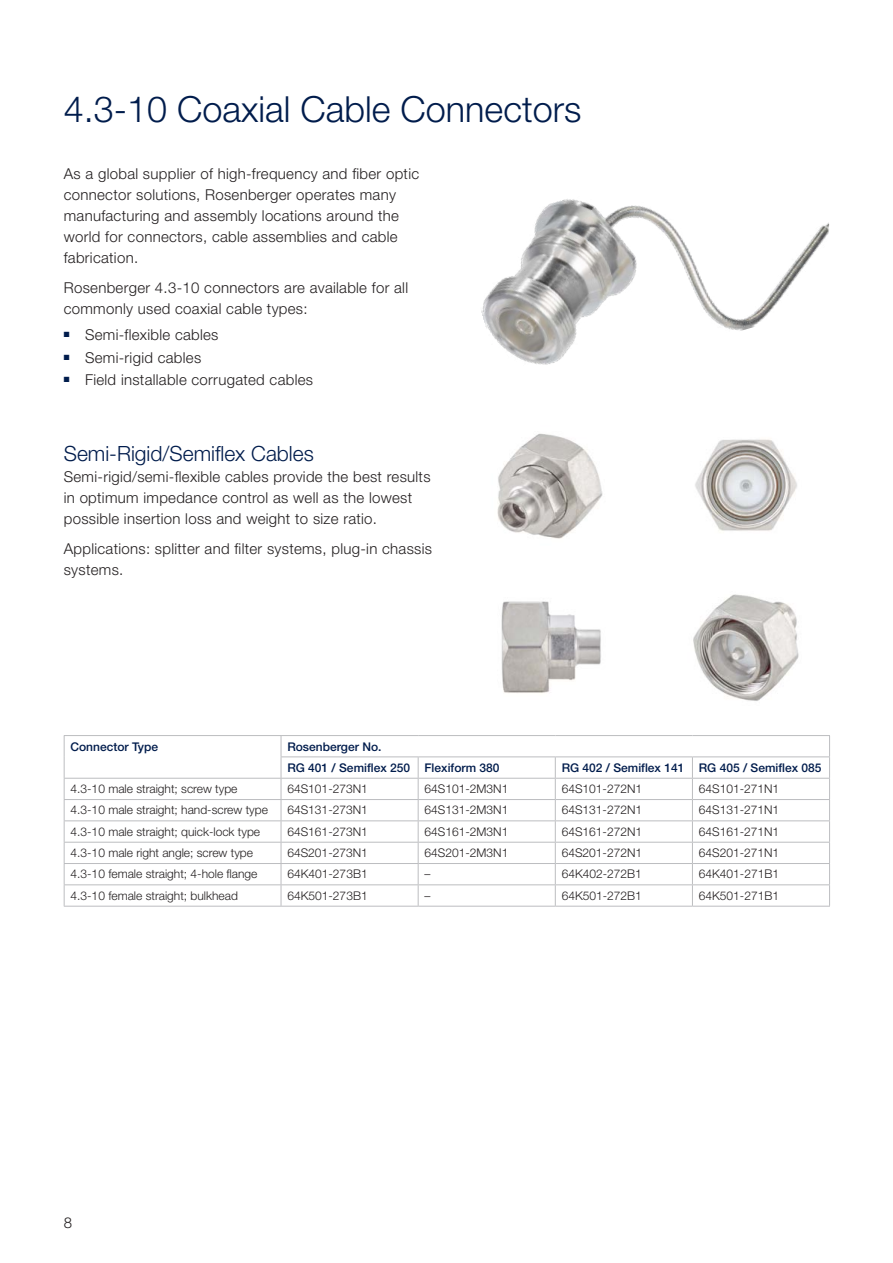
<style>
.page{position:relative;width:893px;height:1263px;background:#fff}
.page>*{position:absolute;margin:0;border:0;box-sizing:border-box;transform-origin:0 0}
.Ueberschrift_1_24_29{font:300 36px "Helvetica Neue LT Pro";color:#001c4c}
.Ueberschrift_2_14_17{font:300 21px "Helvetica Neue LT Pro";color:#001c4c}
.Fließtext_10_14pt_LW{font:300 15px/21px "Helvetica Neue LT Pro";letter-spacing:.02em;color:#231f20}
.Tabellentext_8_10pt{font:300 12px "Helvetica Neue LT Pro";color:#231f20}
.Tabellenheader_8_10p{font:500 12px "Helvetica Neue LT Pro";color:#001c4c}
</style>
<div class="page">
<img style="left:497px;top:433px;width:106px;height:260px">
<img style="left:481px;top:199px;width:348px;height:166px">
<img style="left:693px;top:439px;width:106px;height:262px">
<hr style="left:64px;top:735px;width:217px;height:1px;background:#bcbdc0">
<hr style="left:281px;top:735px;width:137px;height:1px;background:#bcbdc0">
<hr style="left:418px;top:735px;width:137px;height:1px;background:#bcbdc0">
<hr style="left:555px;top:735px;width:137px;height:1px;background:#bcbdc0">
<hr style="left:692px;top:735px;width:138px;height:1px;background:#bcbdc0">
<hr style="left:64px;top:778px;width:217px;height:1px;background:#bcbdc0">
<hr style="left:281px;top:778px;width:137px;height:1px;background:#bcbdc0">
<hr style="left:418px;top:778px;width:137px;height:1px;background:#bcbdc0">
<hr style="left:555px;top:778px;width:137px;height:1px;background:#bcbdc0">
<hr style="left:692px;top:778px;width:138px;height:1px;background:#bcbdc0">
<hr style="left:64px;top:799px;width:217px;height:1px;background:#bcbdc0">
<hr style="left:281px;top:799px;width:137px;height:1px;background:#bcbdc0">
<hr style="left:418px;top:799px;width:137px;height:1px;background:#bcbdc0">
<hr style="left:555px;top:799px;width:137px;height:1px;background:#bcbdc0">
<hr style="left:692px;top:799px;width:138px;height:1px;background:#bcbdc0">
<hr style="left:64px;top:820px;width:217px;height:1px;background:#bcbdc0">
<hr style="left:281px;top:820px;width:137px;height:1px;background:#bcbdc0">
<hr style="left:418px;top:820px;width:137px;height:1px;background:#bcbdc0">
<hr style="left:555px;top:820px;width:137px;height:1px;background:#bcbdc0">
<hr style="left:692px;top:820px;width:138px;height:1px;background:#bcbdc0">
<hr style="left:64px;top:842px;width:217px;height:1px;background:#bcbdc0">
<hr style="left:281px;top:842px;width:137px;height:1px;background:#bcbdc0">
<hr style="left:418px;top:842px;width:137px;height:1px;background:#bcbdc0">
<hr style="left:555px;top:842px;width:137px;height:1px;background:#bcbdc0">
<hr style="left:692px;top:842px;width:138px;height:1px;background:#bcbdc0">
<hr style="left:64px;top:863px;width:217px;height:1px;background:#bcbdc0">
<hr style="left:281px;top:863px;width:137px;height:1px;background:#bcbdc0">
<hr style="left:418px;top:863px;width:137px;height:1px;background:#bcbdc0">
<hr style="left:555px;top:863px;width:137px;height:1px;background:#bcbdc0">
<hr style="left:692px;top:863px;width:138px;height:1px;background:#bcbdc0">
<hr style="left:64px;top:884px;width:217px;height:1px;background:#bcbdc0">
<svg style="left:64px;top:736px;width:1px;height:170px"></svg>
<hr style="left:281px;top:884px;width:137px;height:1px;background:#bcbdc0">
<svg style="left:281px;top:736px;width:1px;height:170px"></svg>
<hr style="left:418px;top:884px;width:137px;height:1px;background:#bcbdc0">
<svg style="left:418px;top:757px;width:1px;height:149px"></svg>
<hr style="left:555px;top:884px;width:137px;height:1px;background:#bcbdc0">
<svg style="left:555px;top:757px;width:1px;height:149px"></svg>
<hr style="left:692px;top:884px;width:138px;height:1px;background:#bcbdc0">
<svg style="left:692px;top:757px;width:1px;height:149px"></svg>
<svg style="left:829px;top:736px;width:1px;height:170px"></svg>
<hr style="left:64px;top:906px;width:217px;height:1px;background:#bcbdc0">
<hr style="left:281px;top:906px;width:137px;height:1px;background:#bcbdc0">
<hr style="left:418px;top:906px;width:137px;height:1px;background:#bcbdc0">
<hr style="left:555px;top:906px;width:137px;height:1px;background:#bcbdc0">
<hr style="left:692px;top:906px;width:138px;height:1px;background:#bcbdc0">
<hr style="left:281px;top:756px;width:137px;height:1px;background:#bcbdc0">
<hr style="left:418px;top:756px;width:137px;height:1px;background:#bcbdc0">
<hr style="left:555px;top:756px;width:137px;height:1px;background:#bcbdc0">
<hr style="left:692px;top:756px;width:138px;height:1px;background:#bcbdc0">
<p class="Ueberschrift_1_24_29" style="left:64px;top:88px;width:519px">4.3-10 Coaxial Cable Connectors</p>
<p class="Fließtext_10_14pt_LW" style="left:64px;top:163px;width:357px">As a global supplier of high-frequency and fiber optic connector solutions, Rosenberger operates many manufacturing and assembly locations around the world for connectors, cable assemblies and cable fabrication.</p>
<p class="Fließtext_10_14pt_LW" style="left:64px;top:277px;width:346px">Rosenberger 4.3-10 connectors are available for all commonly used coaxial cable types:</p>
<p class="Fließtext_10_14pt_LW" style="left:64px;top:324px;width:156px"><sup>■</sup> Semi-flexible cables</p>
<p class="Fließtext_10_14pt_LW" style="left:64px;top:347px;width:139px"><sup>■</sup> Semi-rigid cables</p>
<p class="Fließtext_10_14pt_LW" style="left:64px;top:369px;width:251px"><sup>■</sup> Field installable corrugated cables</p>
<p class="Ueberschrift_2_14_17" style="left:64px;top:441px;width:252px">Semi-Rigid/Semiflex Cables</p>
<p class="Fließtext_10_14pt_LW" style="left:64px;top:466px;width:368px">Semi-rigid/semi-flexible cables provide the best results in optimum impedance control as well as the lowest possible insertion loss and weight to size ratio.</p>
<p class="Fließtext_10_14pt_LW" style="left:64px;top:538px;width:370px">Applications: splitter and filter systems, plug-in chassis systems.</p>
<p class="Tabellenheader_8_10p" style="left:71px;top:739px;width:89px">Connector Type</p>
<p class="Tabellenheader_8_10p" style="left:287px;top:739px;width:96px">Rosenberger No.</p>
<p class="Tabellenheader_8_10p" style="left:287px;top:760px;width:124px">RG 401 / Semiflex 250</p>
<p class="Tabellenheader_8_10p" style="left:425px;top:760px;width:76px">Flexiform 380</p>
<p class="Tabellenheader_8_10p" style="left:562px;top:760px;width:124px">RG 402 / Semiflex 141</p>
<p class="Tabellenheader_8_10p" style="left:699px;top:760px;width:124px">RG 405 / Semiflex 085</p>
<p class="Tabellentext_8_10pt" style="left:71px;top:781px;width:168px">4.3-10 male straight; screw type</p>
<p class="Tabellentext_8_10pt" style="left:287px;top:781px;width:82px">64S101-273N1</p>
<p class="Tabellentext_8_10pt" style="left:425px;top:781px;width:85px">64S101-2M3N1</p>
<p class="Tabellentext_8_10pt" style="left:562px;top:781px;width:82px">64S101-272N1</p>
<p class="Tabellentext_8_10pt" style="left:699px;top:781px;width:82px">64S101-271N1</p>
<p class="Tabellentext_8_10pt" style="left:71px;top:803px;width:199px">4.3-10 male straight; hand-screw type</p>
<p class="Tabellentext_8_10pt" style="left:287px;top:803px;width:82px">64S131-273N1</p>
<p class="Tabellentext_8_10pt" style="left:425px;top:803px;width:85px">64S131-2M3N1</p>
<p class="Tabellentext_8_10pt" style="left:562px;top:803px;width:82px">64S131-272N1</p>
<p class="Tabellentext_8_10pt" style="left:699px;top:803px;width:82px">64S131-271N1</p>
<p class="Tabellentext_8_10pt" style="left:71px;top:824px;width:191px">4.3-10 male straight; quick-lock type</p>
<p class="Tabellentext_8_10pt" style="left:287px;top:824px;width:82px">64S161-273N1</p>
<p class="Tabellentext_8_10pt" style="left:425px;top:824px;width:85px">64S161-2M3N1</p>
<p class="Tabellentext_8_10pt" style="left:562px;top:824px;width:82px">64S161-272N1</p>
<p class="Tabellentext_8_10pt" style="left:699px;top:824px;width:82px">64S161-271N1</p>
<p class="Tabellentext_8_10pt" style="left:71px;top:845px;width:184px">4.3-10 male right angle; screw type</p>
<p class="Tabellentext_8_10pt" style="left:287px;top:845px;width:82px">64S201-273N1</p>
<p class="Tabellentext_8_10pt" style="left:425px;top:845px;width:85px">64S201-2M3N1</p>
<p class="Tabellentext_8_10pt" style="left:562px;top:845px;width:82px">64S201-272N1</p>
<p class="Tabellentext_8_10pt" style="left:699px;top:845px;width:82px">64S201-271N1</p>
<p class="Tabellentext_8_10pt" style="left:71px;top:867px;width:188px">4.3-10 female straight; 4-hole flange</p>
<p class="Tabellentext_8_10pt" style="left:287px;top:867px;width:82px">64K401-273B1</p>
<p class="Tabellentext_8_10pt" style="left:425px;top:867px;width:7px">–</p>
<p class="Tabellentext_8_10pt" style="left:562px;top:867px;width:82px">64K402-272B1</p>
<p class="Tabellentext_8_10pt" style="left:699px;top:867px;width:82px">64K401-271B1</p>
<p class="Tabellentext_8_10pt" style="left:71px;top:888px;width:169px">4.3-10 female straight; bulkhead</p>
<p class="Tabellentext_8_10pt" style="left:287px;top:888px;width:82px">64K501-273B1</p>
<p class="Tabellentext_8_10pt" style="left:425px;top:888px;width:7px">–</p>
<p class="Tabellentext_8_10pt" style="left:562px;top:888px;width:82px">64K501-272B1</p>
<p class="Tabellentext_8_10pt" style="left:699px;top:888px;width:82px">64K501-271B1</p>
<p class="Fließtext_10_14pt_LW" style="left:64px;top:1211px;width:10px">8</p>
</div>
